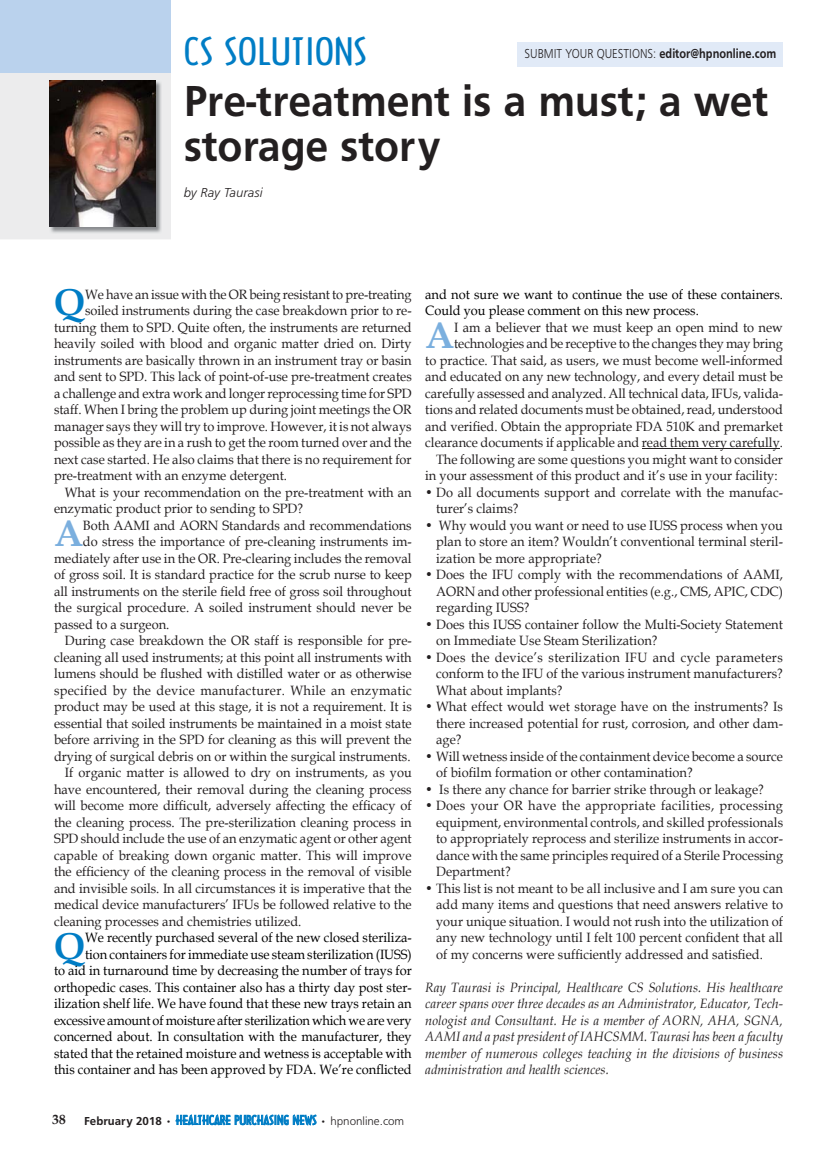
<style>
.page{position:relative;width:837px;height:1161px;background:#fff}
.page>*{position:absolute;margin:0;border:0;box-sizing:border-box;transform-origin:0 0}
.t1{font:45px/45px "Frugal Sans Bold DTC";color:#231f20;scale:.95 1}
.t2{font:700 37.2px "Book Antiqua";color:#007dc5}
.t3{font:700 37.2px "Book Antiqua";color:#7bafde}
.t4{font:36px "Architecture";color:#007dc5;scale:1.3 1}
.t5{font:13.5px/16.5px "Book Antiqua";color:#231f20;text-align:justify;scale:.95 1}
.t6{font:13.5px/16.5px "Book Antiqua";color:#000;text-align:right;scale:.95 1}
.t7{font:italic 13.5px/16.5px "Book Antiqua";letter-spacing:.005em;color:#231f20;text-align:justify;scale:.95 1}
.t8{font:13.5px "Book Antiqua";letter-spacing:.025em;color:#231f20;scale:.95 1}
.t9{font:13.5px "Frugal Sans Light DTC";color:#231f20;scale:.85 1}
.t10{font:13.5px "Frugal Sans Light Italic DTC";letter-spacing:-.015em;color:#231f20}
.t11{font:700 13.5px "Book Antiqua";color:#231f20}
.t12{font:12px "Architecture";color:#007dc5;scale:1.3 1}
.s1{font-family:"Frugal Sans Bold DTC"}
.s2{font-family:"Frugal Sans Bold DTC";color:#231f20}
.s3{font-family:"Frugal Sans Light DTC";color:#231f20}
</style>
<div class="page">
<div style="left:0;top:0;width:171px;height:239px;background:#ececed"></div>
<div style="left:0;top:0;width:170px;height:73px;background:#bad2ed"></div>
<svg style="left:176px;top:1114px;width:141px;height:11px"></svg>
<img style="left:49px;top:80px;width:113px;height:153px">
<img style="left:50px;top:80px;width:105px;height:147px">
<div style="left:518px;top:42px;width:265px;height:24px;background:#e1eaf7"></div>
<hr style="left:642px;top:449px;width:138px;height:1px;background:#231f20">
<h3 class="t4" style="left:184px;top:29px;width:142px">CS SOLUTIONS</h3>
<h1 class="t1" style="left:184px;top:78px;width:617px">Pre-treatment is a must; a wet storage story</h1>
<p class="t10" style="left:184px;top:185px;width:80px">by Ray Taurasi</p>
<p class="t9" style="left:525px;top:46px;width:298px">SUBMIT YOUR QUESTIONS: <span class="s1">editor@hpnonline.com</span></p>
<h2 class="t2" style="left:54px;top:277px;width:33px">Q</h2>
<p class="t5" style="left:85px;top:286px;width:345px">We have an issue with the OR being resistant to pre-treating</p>
<p class="t5" style="left:85px;top:302px;width:345px">soiled instruments during the case breakdown prior to re-</p>
<p class="t5" style="left:54px;top:319px;width:378px">turning them to SPD. Quite often, the instruments are returned</p>
<p class="t5" style="left:54px;top:335px;width:378px">heavily soiled with blood and organic matter dried on. Dirty</p>
<p class="t5" style="left:54px;top:352px;width:378px">instruments are basically thrown in an instrument tray or basin</p>
<p class="t5" style="left:54px;top:368px;width:378px">and sent to SPD. This lack of point-of-use pre-treatment creates</p>
<p class="t5" style="left:54px;top:385px;width:378px">a challenge and extra work and longer reprocessing time for SPD</p>
<p class="t5" style="left:54px;top:401px;width:378px">staff. When I bring the problem up during joint meetings the OR</p>
<p class="t5" style="left:54px;top:418px;width:378px">manager says they will try to improve. However, it is not always</p>
<p class="t5" style="left:54px;top:434px;width:378px">possible as they are in a rush to get the room turned over and the</p>
<p class="t5" style="left:54px;top:451px;width:378px">next case started. He also claims that there is no requirement for</p>
<p class="t5" style="left:54px;top:467px;width:247px">pre-treatment with an enzyme detergent.</p>
<p class="t5" style="left:65px;top:484px;width:367px">What is your recommendation on the pre-treatment with an</p>
<p class="t5" style="left:54px;top:500px;width:264px">enzymatic product prior to sending to SPD?</p>
<h2 class="t3" style="left:54px;top:508px;width:30px">A</h2>
<p class="t5" style="left:83px;top:517px;width:348px">Both AAMI and AORN Standards and recommendations</p>
<p class="t5" style="left:83px;top:533px;width:348px">do stress the importance of pre-cleaning instruments im-</p>
<p class="t5" style="left:54px;top:550px;width:378px">mediately after use in the OR. Pre-clearing includes the removal</p>
<p class="t5" style="left:54px;top:566px;width:378px">of gross soil. It is standard practice for the scrub nurse to keep</p>
<p class="t5" style="left:54px;top:583px;width:378px">all instruments on the sterile field free of gross soil throughout</p>
<p class="t5" style="left:54px;top:599px;width:378px">the surgical procedure. A soiled instrument should never be</p>
<p class="t5" style="left:54px;top:616px;width:123px">passed to a surgeon.</p>
<p class="t5" style="left:65px;top:632px;width:367px">During case breakdown the OR staff is responsible for pre-</p>
<p class="t5" style="left:54px;top:649px;width:378px">cleaning all used instruments; at this point all instruments with</p>
<p class="t5" style="left:54px;top:665px;width:378px">lumens should be flushed with distilled water or as otherwise</p>
<p class="t8" style="left:54px;top:681px;width:378px">specified by the device manufacturer. While an enzymatic</p>
<p class="t5" style="left:54px;top:698px;width:378px">product may be used at this stage, it is not a requirement. It is</p>
<p class="t5" style="left:54px;top:715px;width:378px">essential that soiled instruments be maintained in a moist state</p>
<p class="t5" style="left:54px;top:731px;width:378px">before arriving in the SPD for cleaning as this will prevent the</p>
<p class="t5" style="left:54px;top:748px;width:377px">drying of surgical debris on or within the surgical instruments.</p>
<p class="t5" style="left:65px;top:764px;width:367px">If organic matter is allowed to dry on instruments, as you</p>
<p class="t5" style="left:54px;top:781px;width:378px">have encountered, their removal during the cleaning process</p>
<p class="t5" style="left:54px;top:797px;width:378px">will become more difficult, adversely affecting the efficacy of</p>
<p class="t5" style="left:54px;top:814px;width:378px">the cleaning process. The pre-sterilization cleaning process in</p>
<p class="t5" style="left:54px;top:830px;width:378px">SPD should include the use of an enzymatic agent or other agent</p>
<p class="t5" style="left:54px;top:847px;width:378px">capable of breaking down organic matter. This will improve</p>
<p class="t5" style="left:54px;top:863px;width:378px">the efficiency of the cleaning process in the removal of visible</p>
<p class="t5" style="left:54px;top:880px;width:378px">and invisible soils. In all circumstances it is imperative that the</p>
<p class="t5" style="left:54px;top:896px;width:378px">medical device manufacturers’ IFUs be followed relative to the</p>
<p class="t5" style="left:54px;top:912px;width:262px">cleaning processes and chemistries utilized.</p>
<h2 class="t2" style="left:54px;top:921px;width:33px">Q</h2>
<p class="t6" style="left:54px;top:929px;width:378px">We recently purchased several of the new closed steriliza-<br>tion containers for immediate use steam sterilization (IUSS)<br>to aid in turnaround time by decreasing the number of trays for orthopedic cases. This container also has a thirty day post ster&shy;ilization shelf life. We have found that these new trays retain an excessive amount of moisture after sterilization which we are very concerned about. In consultation with the manufacturer, they stated that the retained moisture and wetness is acceptable with this container and has been approved by FDA. We’re conflicted</p>
<p class="t6" style="left:425px;top:286px;width:378px;text-align:left">and not sure we want to continue the use of these containers.<br>Could you please comment on this new process.</p>
<h2 class="t3" style="left:425px;top:310px;width:30px">A</h2>
<p class="t5" style="left:454px;top:319px;width:348px">I am a believer that we must keep an open mind to new</p>
<p class="t5" style="left:454px;top:335px;width:348px">technologies and be receptive to the changes they may bring</p>
<p class="t5" style="left:425px;top:352px;width:378px">to practice. That said, as users, we must become well-informed</p>
<p class="t5" style="left:425px;top:368px;width:378px">and educated on any new technology, and every detail must be</p>
<p class="t5" style="left:425px;top:385px;width:378px">carefully assessed and analyzed. All technical data, IFUs, valida-</p>
<p class="t5" style="left:425px;top:401px;width:378px">tions and related documents must be obtained, read, understood</p>
<p class="t5" style="left:425px;top:418px;width:378px">and verified. Obtain the appropriate FDA 510K and premarket</p>
<p class="t5" style="left:425px;top:434px;width:378px">clearance documents if applicable and read them very carefully.</p>
<p class="t5" style="left:436px;top:451px;width:367px">The following are some questions you might want to consider</p>
<p class="t5" style="left:425px;top:467px;width:372px">in your assessment of this product and it’s use in your facility:</p>
<p class="t5" style="left:436px;top:484px;width:367px;text-indent:-11px">• Do all documents support and correlate with the manufac&shy;turer’s claims?</p>
<p class="t5" style="left:436px;top:517px;width:367px;text-indent:-11px">• Why would you want or need to use IUSS process when you plan to store an item? Wouldn’t conventional terminal steril&shy;ization be more appropriate?</p>
<p class="t5" style="left:436px;top:566px;width:367px;text-indent:-11px">• Does the IFU comply with the recommendations of AAMI, AORN and other professional entities (e.g., CMS, APIC, CDC) regarding IUSS?</p>
<p class="t5" style="left:436px;top:616px;width:367px;text-indent:-11px">• Does this IUSS container follow the Multi-Society Statement on Immediate Use Steam Sterilization?</p>
<p class="t5" style="left:436px;top:649px;width:367px;text-indent:-11px">• Does the device’s sterilization IFU and cycle parameters conform to the IFU of the various instrument manufacturers?<br>What about implants?</p>
<p class="t5" style="left:436px;top:698px;width:367px;text-indent:-11px">• What effect would wet storage have on the instruments? Is there increased potential for rust, corrosion, and other dam&shy;age?</p>
<p class="t5" style="left:436px;top:747px;width:367px;text-indent:-11px">• Will wetness inside of the containment device become a source of biofilm formation or other contamination?</p>
<p class="t5" style="left:425px;top:780px;width:358px">• Is there any chance for barrier strike through or leakage?</p>
<p class="t5" style="left:436px;top:797px;width:367px;text-indent:-11px">• Does your OR have the appropriate facilities, processing equipment, environmental controls, and skilled professionals to appropriately reprocess and sterilize instruments in accor&shy;dance with the same principles required of a Sterile Processing Department?</p>
<p class="t5" style="left:436px;top:879px;width:367px;text-indent:-11px">• This list is not meant to be all inclusive and I am sure you can add many items and questions that need answers relative to your unique situation. I would not rush into the utilization of any new technology until I felt 100 percent confident that all of my concerns were sufficiently addressed and satisfied.</p>
<p class="t7" style="left:425px;top:978px;width:378px">Ray Taurasi is Principal, Healthcare CS Solutions. His healthcare career spans over three decades as an Administrator, Educator, Tech&shy;nologist and Consultant. He is a member of AORN, AHA, SGNA, AAMI and a past president of IAHCSMM. Taurasi has been a faculty member of numerous colleges teaching in the divisions of business administration and health sciences.</p>
<p class="t11" style="left:52px;top:1111px;width:15px">38</p>
<p class="t12" style="left:84px;top:1113px;width:248px"><span class="s2">February 2018</span> <span class="s3">•</span> HEALTHCARE PURCHASING NEWS <span class="s3">• hpnonline.com</span></p>
</div>
